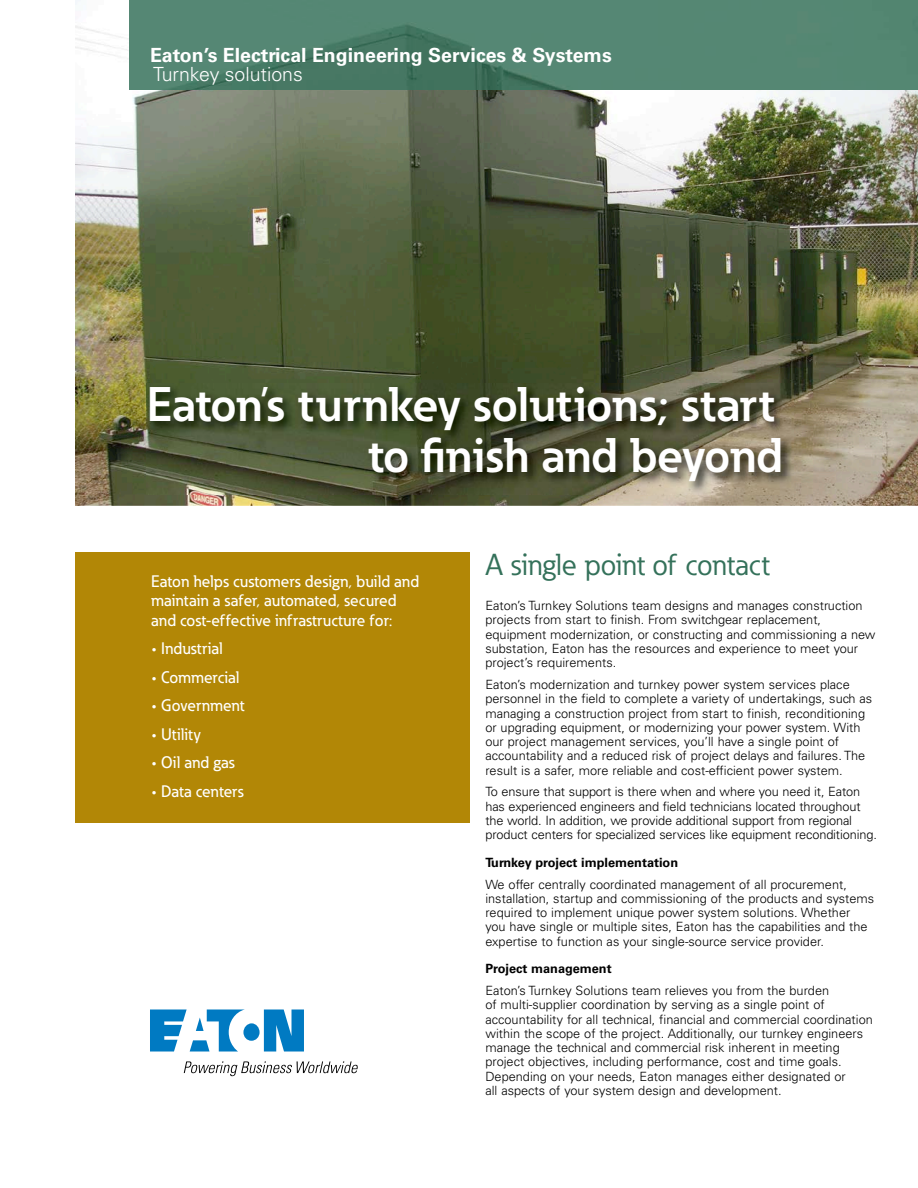
<style>
.page{position:relative;width:918px;height:1188px;background:#fff}
.page>*{position:absolute;margin:0;border:0;box-sizing:border-box;transform-origin:0 0}
.t1{font:700 48px/51px "Eaton";color:#fff;text-align:right}
.t2{font:30px "Eaton";color:#34715a}
.t3{font:700 19.5px "Univers LT Std";color:#fff}
.t4{font:300 19.5px "Univers LT Std";color:#fff}
.t5{font:500 16.5px/19.5px "Eaton";letter-spacing:.005em;color:#fff}
.t6{font:300 12.75px/14.2px "Univers LT Std";color:#000}
.t7{font:700 12.75px "Univers LT Std";color:#000}
</style>
<div class="page">
<div style="left:76px;top:552px;width:394px;height:270px;background:#b28706"></div>
<img style="left:75px;top:0;width:843px;height:506px">
<img style="left:129px;top:0;width:789px;height:90px">
<svg style="left:150px;top:1010px;width:154px;height:42px"></svg>
<svg style="left:184px;top:1061px;width:174px;height:15px"></svg>
<img style="left:146px;top:384px;width:648px;height:110px">
<h3 class="t3" style="left:150px;top:43px;width:463px">Eaton’s Electrical Engineering Services &amp; Systems</h3>
<h3 class="t4" style="left:153px;top:62px;width:151px">Turnkey solutions</h3>
<h1 class="t1" style="left:147px;top:378px;width:638px">Eaton’s turnkey solutions; start to finish and beyond</h1>
<p class="t5" style="left:151px;top:571px;width:269px">Eaton helps customers design, build and maintain a safer, automated, secured and cost-effective infrastructure for:</p>
<p class="t5" style="left:151px;top:638px;width:73px">• Industrial</p>
<p class="t5" style="left:151px;top:667px;width:90px">• Commercial</p>
<p class="t5" style="left:151px;top:695px;width:95px">• Government</p>
<p class="t5" style="left:151px;top:724px;width:52px">• Utility</p>
<p class="t5" style="left:151px;top:752px;width:85px">• Oil and gas</p>
<p class="t5" style="left:151px;top:781px;width:94px">• Data centers</p>
<h2 class="t2" style="left:485px;top:546px;width:286px">A single point of contact</h2>
<p class="t6" style="left:485px;top:599px;width:392px">Eaton’s Turnkey Solutions team designs and manages construction projects from start to finish. From switchgear replacement, equipment modernization, or constructing and commissioning a new substation, Eaton has the resources and experience to meet your project’s requirements.</p>
<p class="t6" style="left:485px;top:677px;width:388px">Eaton’s modernization and turnkey power system services place personnel in the field to complete a variety of undertakings, such as managing a construction project from start to finish, reconditioning or upgrading equipment, or modernizing your power system. With our project management services, you’ll have a single point of accountability and a reduced risk of project delays and failures. The result is a safer, more reliable and cost-efficient power system.</p>
<p class="t6" style="left:485px;top:785px;width:393px">To ensure that support is there when and where you need it, Eaton has experienced engineers and field technicians located throughout the world. In addition, we provide additional support from regional product centers for specialized services like equipment reconditioning.</p>
<p class="t7" style="left:485px;top:855px;width:194px">Turnkey project implementation</p>
<p class="t6" style="left:485px;top:877px;width:390px">We offer centrally coordinated management of all procurement, installation, startup and commissioning of the products and systems required to implement unique power system solutions. Whether<br>you have single or multiple sites, Eaton has the capabilities and the expertise to function as your single-source service provider.</p>
<p class="t7" style="left:485px;top:961px;width:128px">Project management</p>
<p class="t6" style="left:485px;top:983px;width:389px">Eaton’s Turnkey Solutions team relieves you from the burden<br>of multi-supplier coordination by serving as a single point of accountability for all technical, financial and commercial coordination within the scope of the project. Additionally, our turnkey engineers manage the technical and commercial risk inherent in meeting project objectives, including performance, cost and time goals.<br>Depending on your needs, Eaton manages either designated or<br>all aspects of your system design and development.</p>
</div>
